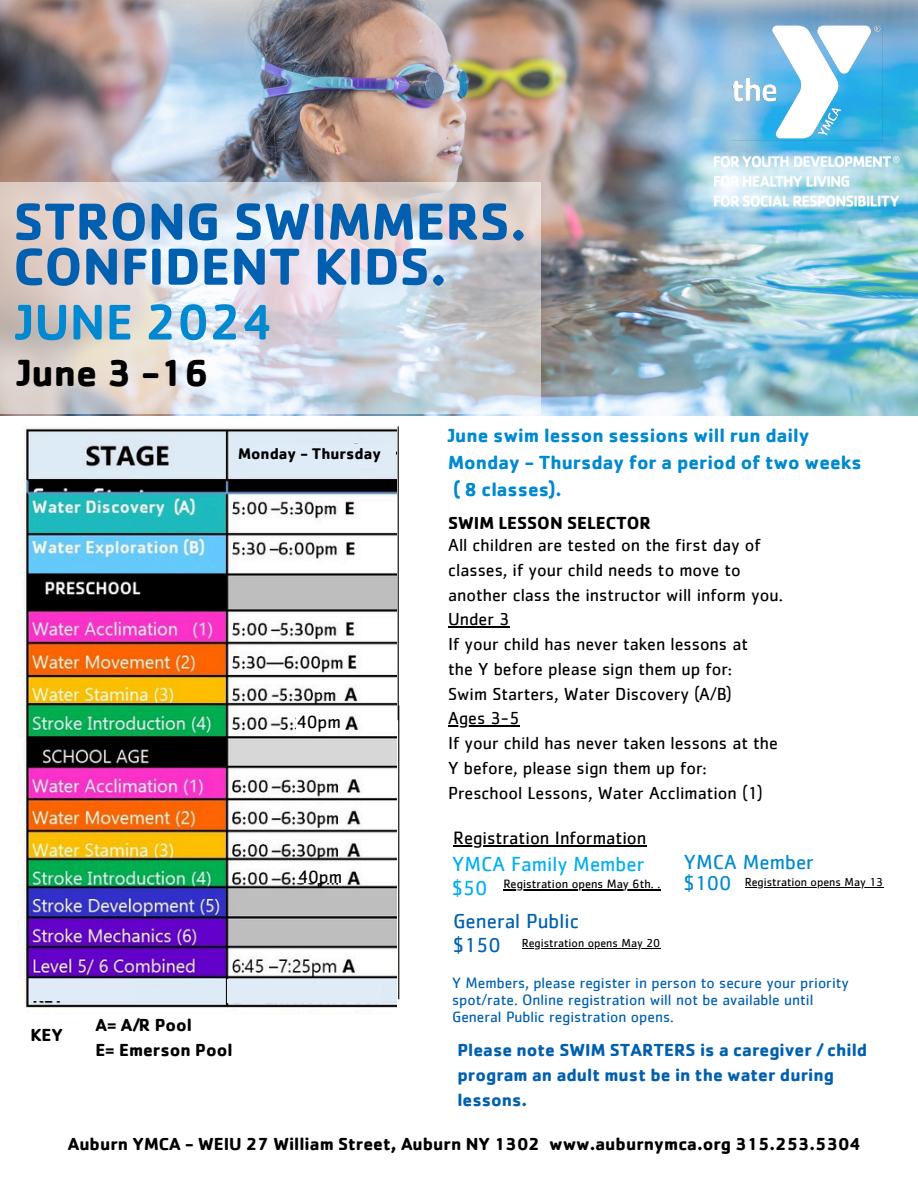
<style>
.page{position:relative;width:918px;height:1188px;background:#fff}
.page>*{position:absolute;margin:0;border:0;box-sizing:border-box;transform-origin:0 0}
.t1{font:700 54px/45px "Cachet";color:#0060af}
.t2{font:500 51.9px "Cachet";color:#0089d0}
.t3{font:700 39px "Cachet";color:#000}
.t4{font:21px/23.7px "Cachet";color:#00aeef}
.t5{font:21px/23.7px "Cachet";color:#0060af}
.t6{font:21px/21.3px "Cachet";color:#0089d0}
.t7{font:700 19.65px/27px "Cachet";color:#0089d0}
.t8{font:18.45px "Cachet";color:#000}
.t9{font:18px "Cachet";color:#000}
.t10{font:700 18px "Cachet";color:#000}
.t11{font:700 18px/24.8px "Cachet";color:#0060af}
.t12{font:700 15.9px "Cachet";color:#000}
.t13{font:15.45px/17.4px "Cachet";color:#0060af}
.t14{font:12.45px "Cachet";color:#000}
.t15{font:12px "Cachet";color:#000}
</style>
<div class="page">
<img style="left:0;top:0;width:918px;height:416px">
<img style="left:714px;top:157px;width:186px;height:49px">
<img style="left:731px;top:24px;width:152px;height:117px">
<svg style="left:0;top:182px;width:540px;height:231px;background:#d9d7da"></svg>
<img style="left:24px;top:428px;width:372px;height:580px">
<div style="left:252px;top:445px;width:144px;height:23px;background:#dfebf7"></div>
<hr style="left:398px;top:426px;width:1px;height:294px;background:#000">
<hr style="left:398px;top:706px;width:1px;height:293px;background:#000">
<div style="left:30px;top:979px;width:107px;height:22px;background:#dfebf7"></div>
<div style="left:227px;top:979px;width:154px;height:24px;background:#dfebf7"></div>
<div style="left:295px;top:866px;width:50px;height:17px;background:#fff"></div>
<hr style="left:448px;top:626px;width:62px;height:2px;background:#000">
<hr style="left:448px;top:725px;width:72px;height:2px;background:#000">
<hr style="left:453px;top:846px;width:193px;height:1px;background:#000">
<hr style="left:503px;top:889px;width:157px;height:1px;background:#000">
<hr style="left:522px;top:948px;width:138px;height:1px;background:#000">
<hr style="left:745px;top:887px;width:138px;height:1px;background:#000">
<div style="left:296px;top:715px;width:42px;height:19px;background:#fff"></div>
<h2 class="t1" style="left:13px;top:197px;width:515px">STRONG SWIMMERS.<br>CONFIDENT KIDS.</h2>
<p class="t2" style="left:16px;top:288px;width:259px">JUNE 2024</p>
<p class="t3" style="left:17px;top:348px;width:193px">June 3 -16</p>
<h4 class="t12" style="left:238px;top:444px;width:145px">Monday - Thursday</h4>
<h6 class="t8" style="left:296px;top:714px;width:46px">40pm</h6>
<h6 class="t8" style="left:298px;top:868px;width:46px">40pm</h6>
<h5 class="t10" style="left:30px;top:1023px;width:34px">KEY</h5>
<p class="t10" style="left:95px;top:1013px;width:98px">A= A/R Pool</p>
<h6 class="t10" style="left:95px;top:1038px;width:139px">E= Emerson Pool</h6>
<h4 class="t7" style="left:448px;top:421px;width:415px">June swim lesson sessions will run daily<br>Monday - Thursday for a period of two weeks ( 8 classes).</h4>
<p class="t10" style="left:448px;top:511px;width:204px">SWIM LESSON SELECTOR</p>
<h3 class="t9" style="left:448px;top:537px;width:314px">All children are tested on the first day of</h3>
<p class="t9" style="left:448px;top:562px;width:294px">classes, if your child needs to move to</p>
<p class="t9" style="left:448px;top:586px;width:336px">another class the instructor will inform you.</p>
<p class="t9" style="left:448px;top:611px;width:63px">Under 3</p>
<p class="t9" style="left:448px;top:636px;width:301px">If your child has never taken lessons at</p>
<p class="t9" style="left:448px;top:661px;width:286px">the Y before please sign them up for:</p>
<p class="t9" style="left:448px;top:685px;width:285px">Swim Starters, Water Discovery (A/B)</p>
<p class="t9" style="left:448px;top:710px;width:73px">Ages 3-5</p>
<p class="t9" style="left:448px;top:735px;width:331px">If your child has never taken lessons at the</p>
<p class="t9" style="left:448px;top:760px;width:260px">Y before, please sign them up for:</p>
<p class="t9" style="left:448px;top:784px;width:316px">Preschool Lessons, Water Acclimation (1)</p>
<p class="t8" style="left:453px;top:830px;width:195px">Registration Information</p>
<p class="t14" style="left:503px;top:879px;width:158px">Registration opens May 6th. .</p>
<p class="t4" style="left:452px;top:853px;width:194px">YMCA Family Member $50</p>
<p class="t6" style="left:684px;top:852px;width:132px">YMCA Member $100</p>
<p class="t5" style="left:453px;top:910px;width:127px">General Public $150</p>
<p class="t13" style="left:452px;top:975px;width:398px">Y Members, please register in person to secure your priority spot/rate. Online registration will not be available until<br>General Public registration opens.</p>
<p class="t15" style="left:745px;top:877px;width:140px">Registration opens May 13</p>
<p class="t15" style="left:522px;top:937px;width:140px">Registration opens May 20</p>
<p class="t11" style="left:457px;top:1037px;width:411px">Please note SWIM STARTERS is a caregiver / child program an adult must be in the water during lessons.</p>
<h4 class="t10" style="left:68px;top:1132px;width:795px">Auburn YMCA - WEIU 27 William Street, Auburn NY 1302 www.auburnymca.org 315.253.5304</h4>
</div>
